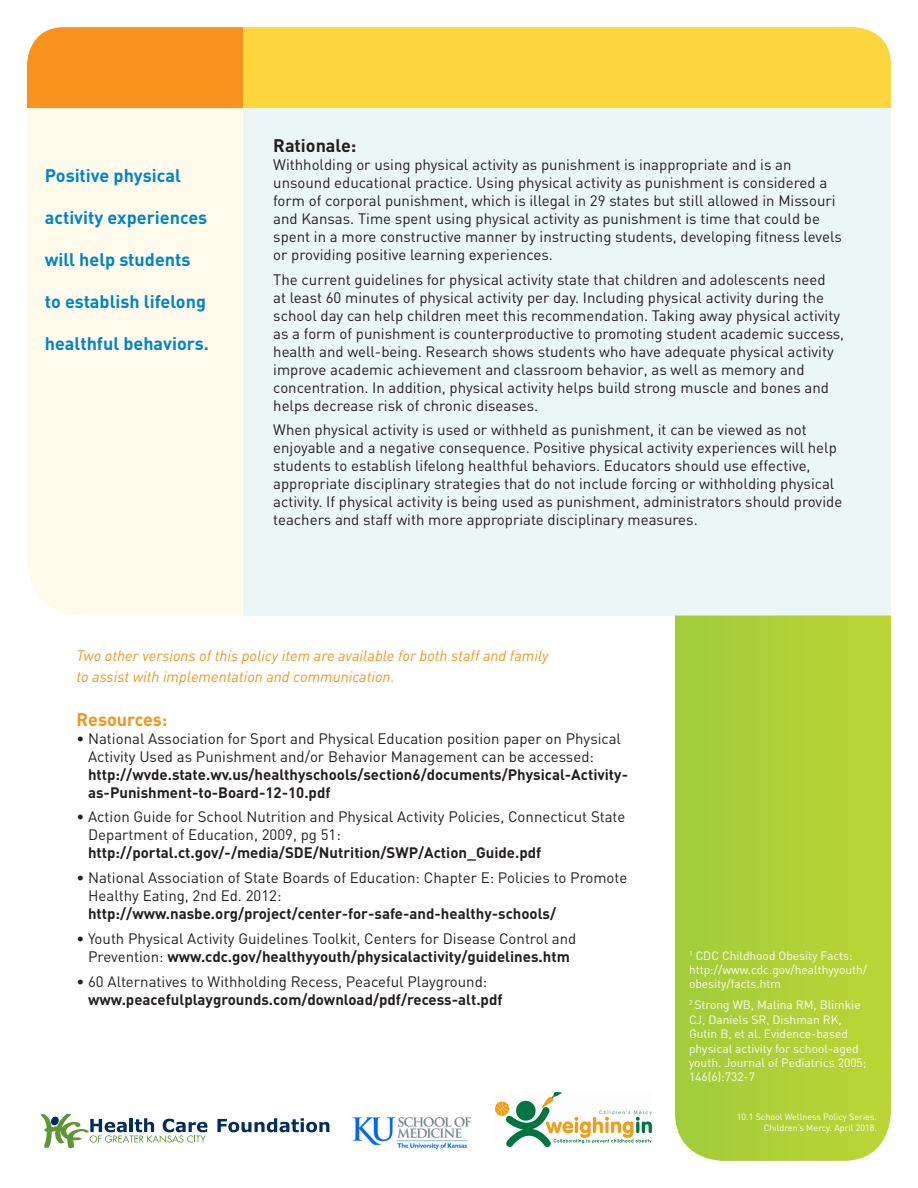
<style>
.page{position:relative;width:918px;height:1188px;background:#fff}
.page>*{position:absolute;margin:0;border:0;box-sizing:border-box;transform-origin:0 0}
.t1{font:700 18px "DIN";color:#0084ca}
.t2{font:700 18px "DIN";color:#f7931d}
.t3{font:700 18px "DIN";color:#231f20}
.t4{font:15px/18px "DIN";color:#231f20}
.t5{font:700 15px/18px "DIN";color:#231f20}
.t6{font:italic 15px/21.6px "DIN";color:#f7931d}
.t7{font:12px/14.4px "DIN";color:#fff}
.t8{font:9px/10.8px "DIN";color:#fff;text-align:right}
.s1{font-weight:700}
</style>
<div class="page">
<div style="left:27px;top:108px;width:216px;height:507px;background:#fffbec"></div>
<div style="left:243px;top:100px;width:648px;height:516px;background:#ebf6f6"></div>
<div style="left:27px;top:27px;width:216px;height:81px;background:#f7931d"></div>
<div style="left:243px;top:27px;width:648px;height:81px;background:#fcd63d"></div>
<svg style="left:675px;top:616px;width:216px;height:545px;background:#afd139"></svg>
<img style="left:352px;top:1117px;width:119px;height:33px">
<img style="left:496px;top:1093px;width:155px;height:53px">
<svg style="left:217px;top:1118px;width:112px;height:14px"></svg>
<svg style="left:40px;top:1113px;width:167px;height:36px"></svg>
<p class="t1" style="left:45px;top:164px;width:138px">Positive physical</p>
<p class="t1" style="left:45px;top:206px;width:164px">activity experiences</p>
<p class="t1" style="left:45px;top:247px;width:147px">will help students</p>
<p class="t1" style="left:45px;top:289px;width:163px">to establish lifelong</p>
<p class="t1" style="left:45px;top:331px;width:166px">healthful behaviors.</p>
<p class="t3" style="left:273px;top:134px;width:85px">Rationale:</p>
<p class="t4" style="left:273px;top:155px;width:570px">Withholding or using physical activity as punishment is inappropriate and is an unsound educational practice. Using physical activity as punishment is considered a form of corporal punishment, which is illegal in 29 states but still allowed in Missouri and Kansas. Time spent using physical activity as punishment is time that could be spent in a more constructive manner by instructing students, developing fitness levels or providing positive learning experiences.</p>
<p class="t4" style="left:273px;top:270px;width:573px">The current guidelines for physical activity state that children and adolescents need<br>at least 60 minutes of physical activity per day. Including physical activity during the school day can help children meet this recommendation. Taking away physical activity as a form of punishment is counterproductive to promoting student academic success, health and well-being. Research shows students who have adequate physical activity improve academic achievement and classroom behavior, as well as memory and concentration. In addition, physical activity helps build strong muscle and bones and helps decrease risk of chronic diseases.</p>
<p class="t4" style="left:273px;top:421px;width:571px">When physical activity is used or withheld as punishment, it can be viewed as not enjoyable and a negative consequence. Positive physical activity experiences will help students to establish lifelong healthful behaviors. Educators should use effective, appropriate disciplinary strategies that do not include forcing or withholding physical activity. If physical activity is being used as punishment, administrators should provide teachers and staff with more appropriate disciplinary measures.</p>
<p class="t6" style="left:76px;top:644px;width:474px">Two other versions of this policy item are available for both staff and family to assist with implementation and communication.</p>
<p class="t2" style="left:76px;top:707px;width:93px">Resources:</p>
<p class="t4" style="left:88px;top:729px;width:534px;text-indent:-12px">• National Association for Sport and Physical Education position paper on Physical<br>Activity Used as Punishment and/or Behavior Management can be accessed:</p>
<p class="t5" style="left:88px;top:765px;width:541px">http://wvde.state.wv.us/healthyschools/section6/documents/Physical-Activity&shy;as-Punishment-to-Board-12-10.pdf</p>
<p class="t4" style="left:88px;top:808px;width:539px;text-indent:-12px">• Action Guide for School Nutrition and Physical Activity Policies, Connecticut State<br>Department of Education, 2009, pg 51:</p>
<p class="t5" style="left:88px;top:843px;width:455px">http://portal.ct.gov/-/media/SDE/Nutrition/SWP/Action_Guide.pdf</p>
<p class="t4" style="left:88px;top:868px;width:541px;text-indent:-12px">• National Association of State Boards of Education: Chapter E: Policies to Promote<br>Healthy Eating, 2nd Ed. 2012:</p>
<p class="t5" style="left:88px;top:904px;width:470px">http://www.nasbe.org/project/center-for-safe-and-healthy-schools/</p>
<p class="t4" style="left:76px;top:929px;width:502px;text-align:center">• Youth Physical Activity Guidelines Toolkit, Centers for Disease Control and<br>Prevention: <span class="s1">www.cdc.gov/healthyyouth/physicalactivity/guidelines.htm</span></p>
<p class="t4" style="left:76px;top:972px;width:412px">• 60 Alternatives to Withholding Recess, Peaceful Playground:</p>
<p class="t5" style="left:88px;top:990px;width:416px">www.peacefulplaygrounds.com/download/pdf/recess-alt.pdf</p>
<p class="t7" style="left:689px;top:948px;width:180px"><sup>1</sup> CDC Childhood Obesity Facts: http://www.cdc.gov/healthyyouth/ obesity/facts.htm</p>
<p class="t7" style="left:689px;top:998px;width:179px"><sup>2</sup> Strong WB, Malina RM, Blimkie<br>CJ, Daniels SR, Dishman RK,<br>Gutin B, et al. Evidence-based physical activity for school-aged youth. Journal of Pediatrics 2005;<br>146(6):732-7</p>
<p class="t8" style="left:737px;top:1111px;width:142px">10.1 School Wellness Policy Series.<br>Children’s Mercy. April 2018.</p>
</div>
